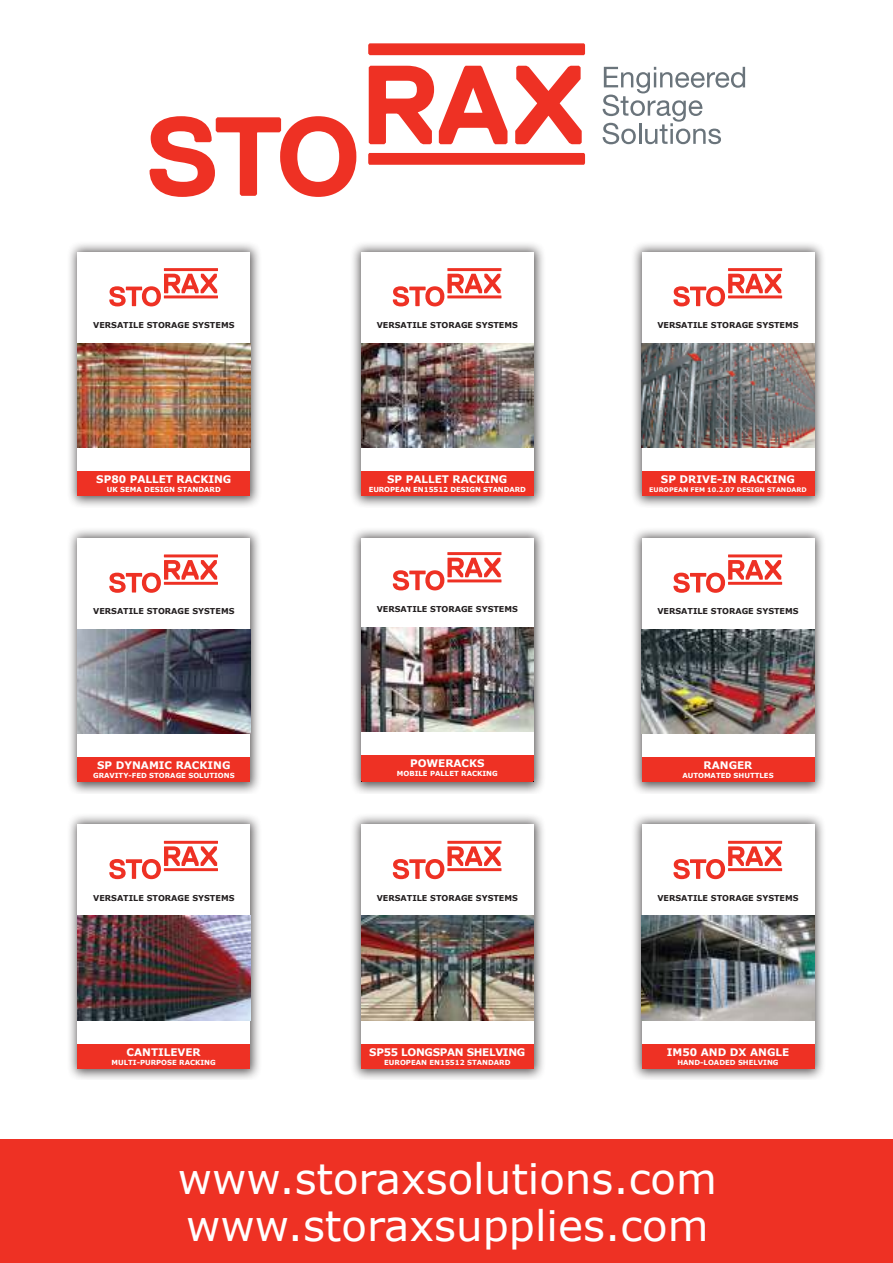
<style>
.page{position:relative;width:893px;height:1263px;background:#fff}
.page>*{position:absolute;margin:0;border:0;box-sizing:border-box;transform-origin:0 0}
.t1{font:42px/46.5px "Verdana";color:#fff}
.t2{font:700 10.35px "Verdana";color:#fff}
.t3{font:700 10.35px "Verdana";letter-spacing:-.03em;color:#fff}
.t4{font:700 8.1px "Verdana";color:#231f20}
.t5{font:700 6.9px "Verdana";color:#fff}
.t6{font:700 6.3px "Verdana";color:#fff}
</style>
<div class="page">
<div style="left:66px;top:813px;width:196px;height:267px;background:#231f20;opacity:.75"></div>
<div style="left:78px;top:824px;width:172px;height:244px;background:#fff"></div>
<svg style="left:109px;top:841px;width:109px;height:38px"></svg>
<img style="left:78px;top:916px;width:172px;height:104px">
<div style="left:78px;top:1044px;width:172px;height:24px;background:#ee3124"></div>
<div style="left:349px;top:813px;width:196px;height:267px;background:#231f20;opacity:.75"></div>
<div style="left:361px;top:824px;width:172px;height:244px;background:#fff"></div>
<svg style="left:393px;top:841px;width:108px;height:38px"></svg>
<img style="left:361px;top:916px;width:172px;height:104px">
<div style="left:361px;top:1044px;width:172px;height:24px;background:#ee3124"></div>
<div style="left:630px;top:813px;width:196px;height:267px;background:#231f20;opacity:.75"></div>
<div style="left:642px;top:824px;width:172px;height:244px;background:#fff"></div>
<div style="left:642px;top:1044px;width:172px;height:24px;background:#ee3124"></div>
<svg style="left:673px;top:841px;width:109px;height:38px"></svg>
<img style="left:642px;top:916px;width:172px;height:104px">
<div style="left:66px;top:526px;width:196px;height:268px;background:#231f20;opacity:.75"></div>
<div style="left:78px;top:538px;width:172px;height:244px;background:#fff"></div>
<svg style="left:109px;top:554px;width:109px;height:39px"></svg>
<div style="left:78px;top:758px;width:172px;height:24px;background:#ee3124"></div>
<img style="left:78px;top:630px;width:172px;height:104px">
<div style="left:349px;top:526px;width:196px;height:268px;background:#231f20;opacity:.75"></div>
<div style="left:361px;top:538px;width:172px;height:244px;background:#fff"></div>
<svg style="left:393px;top:552px;width:108px;height:38px"></svg>
<img style="left:361px;top:627px;width:172px;height:104px">
<div style="left:361px;top:755px;width:172px;height:27px;background:#ee3124"></div>
<div style="left:630px;top:526px;width:196px;height:268px;background:#231f20;opacity:.75"></div>
<div style="left:642px;top:538px;width:172px;height:244px;background:#fff"></div>
<svg style="left:673px;top:554px;width:109px;height:39px"></svg>
<img style="left:642px;top:630px;width:172px;height:104px">
<div style="left:642px;top:758px;width:172px;height:24px;background:#ee3124"></div>
<div style="left:66px;top:240px;width:196px;height:267px;background:#231f20;opacity:.75"></div>
<div style="left:78px;top:252px;width:172px;height:243px;background:#fff"></div>
<svg style="left:109px;top:268px;width:109px;height:38px"></svg>
<img style="left:78px;top:343px;width:172px;height:104px">
<div style="left:78px;top:471px;width:172px;height:24px;background:#ee3124"></div>
<div style="left:349px;top:240px;width:196px;height:267px;background:#231f20;opacity:.75"></div>
<div style="left:361px;top:252px;width:172px;height:243px;background:#fff"></div>
<svg style="left:393px;top:268px;width:108px;height:38px"></svg>
<img style="left:361px;top:343px;width:172px;height:104px">
<div style="left:361px;top:471px;width:172px;height:24px;background:#ee3124"></div>
<div style="left:630px;top:240px;width:196px;height:267px;background:#231f20;opacity:.75"></div>
<div style="left:642px;top:252px;width:172px;height:243px;background:#fff"></div>
<svg style="left:673px;top:268px;width:109px;height:38px"></svg>
<img style="left:642px;top:343px;width:172px;height:104px">
<div style="left:642px;top:471px;width:172px;height:24px;background:#ee3124"></div>
<svg style="left:368px;top:153px;width:217px;height:12px"></svg>
<svg style="left:368px;top:43px;width:217px;height:12px"></svg>
<svg style="left:150px;top:116px;width:206px;height:81px"></svg>
<svg style="left:369px;top:66px;width:138px;height:78px"></svg>
<svg style="left:515px;top:66px;width:67px;height:78px"></svg>
<svg style="left:603px;top:67px;width:142px;height:77px"></svg>
<div style="left:0;top:1139px;width:893px;height:124px;background:#ee3124"></div>
<p class="t4" style="left:93px;top:322px;width:143px">VERSATILE STORAGE SYSTEMS</p>
<p class="t4" style="left:377px;top:322px;width:143px">VERSATILE STORAGE SYSTEMS</p>
<p class="t4" style="left:657px;top:322px;width:143px">VERSATILE STORAGE SYSTEMS</p>
<p class="t2" style="left:96px;top:475px;width:137px">SP80 PALLET RACKING</p>
<p class="t5" style="left:107px;top:487px;width:115px">UK SEMA DESIGN STANDARD</p>
<p class="t2" style="left:387px;top:475px;width:122px">SP PALLET RACKING</p>
<p class="t5" style="left:369px;top:487px;width:159px">EUROPEAN EN15512 DESIGN STANDARD</p>
<p class="t2" style="left:661px;top:475px;width:136px">SP DRIVE-IN RACKING</p>
<p class="t6" style="left:649px;top:487px;width:159px">EUROPEAN FEM 10.2.07 DESIGN STANDARD</p>
<p class="t4" style="left:93px;top:608px;width:143px">VERSATILE STORAGE SYSTEMS</p>
<p class="t4" style="left:377px;top:606px;width:143px">VERSATILE STORAGE SYSTEMS</p>
<p class="t4" style="left:657px;top:608px;width:143px">VERSATILE STORAGE SYSTEMS</p>
<p class="t2" style="left:97px;top:761px;width:135px">SP DYNAMIC RACKING</p>
<p class="t5" style="left:93px;top:773px;width:143px">GRAVITY-FED STORAGE SOLUTIONS</p>
<p class="t2" style="left:410px;top:759px;width:76px">POWERACKS</p>
<p class="t5" style="left:397px;top:771px;width:102px">MOBILE PALLET RACKING</p>
<p class="t2" style="left:704px;top:761px;width:50px">RANGER</p>
<p class="t5" style="left:682px;top:773px;width:93px">AUTOMATED SHUTTLES</p>
<p class="t4" style="left:93px;top:894px;width:143px">VERSATILE STORAGE SYSTEMS</p>
<p class="t4" style="left:377px;top:894px;width:143px">VERSATILE STORAGE SYSTEMS</p>
<p class="t4" style="left:657px;top:894px;width:143px">VERSATILE STORAGE SYSTEMS</p>
<p class="t2" style="left:127px;top:1048px;width:76px">CANTILEVER</p>
<p class="t5" style="left:112px;top:1059px;width:106px">MULTI-PURPOSE RACKING</p>
<p class="t3" style="left:369px;top:1048px;width:158px">SP55 LONGSPAN SHELVING</p>
<p class="t5" style="left:384px;top:1059px;width:128px">EUROPEAN EN15512 STANDARD</p>
<p class="t2" style="left:667px;top:1048px;width:124px">IM50 AND DX ANGLE</p>
<p class="t5" style="left:677px;top:1059px;width:103px">HAND-LOADED SHELVING</p>
<h1 class="t1" style="left:178px;top:1159px;width:541px">www.storaxsolutions.com www.storaxsupplies.com</h1>
</div>
